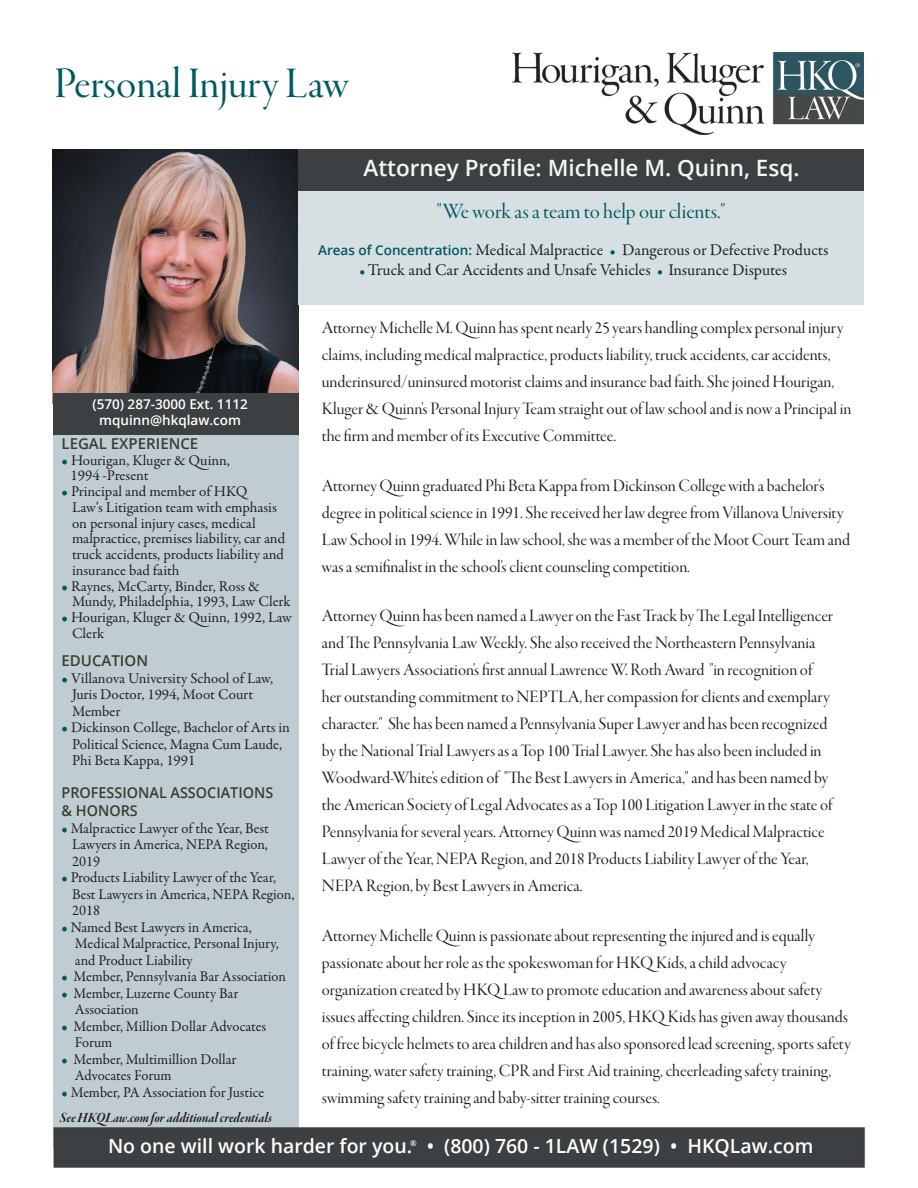
<style>
.page{position:relative;width:918px;height:1188px;background:#fff}
.page>*{position:absolute;margin:0;border:0;box-sizing:border-box;transform-origin:0 0}
.t1{font:45px "Garamond Premr Pro Disp";color:#005860}
.t2{font:600 22.5px "Open Sans";color:#f4f7f4}
.t3{font:22.5px "Garamond Premr Pro Disp";color:#005860}
.t4{font:600 19.5px "Open Sans";color:#fff}
.t5{font:18px/27px "Garamond Premr Pro Disp";color:#231f20}
.t6{font:16.5px "Garamond Premr Pro";color:#231f20}
.t7{font:15px/16.5px "Garamond Premr Pro";color:#231f20}
.t8{font:15px "Garamond Premr Pro Bd It Disp";color:#231f20}
.t9{font:600 15px/18px "Open Sans";color:#3c3c30;scale:.96 1}
.t10{font:600 15px "Open Sans";color:#3c3c30}
.t11{font:600 13.5px/16.5px "Open Sans";color:#fff;text-align:center}
.t12{font:600 7.95px "Open Sans";color:#fff}
.s1{color:#005860}
.s2{font-family:"Open Sans";font-weight:600;font-size:13.5px;color:#005860}
.s3{font-size:13.5px;color:#005860}
</style>
<div class="page">
<img style="left:53px;top:149px;width:246px;height:244px">
<div style="left:299px;top:189px;width:565px;height:116px;background:#d6dfe2"></div>
<div style="left:53px;top:395px;width:246px;height:753px;background:#bfcdd2"></div>
<div style="left:53px;top:393px;width:246px;height:42px;background:#3d4042"></div>
<div style="left:54px;top:1127px;width:811px;height:41px;background:#3d4042;border:2px solid #3c3c30"></div>
<img style="left:513px;top:52px;width:351px;height:82px">
<div style="left:299px;top:149px;width:565px;height:41px;background:#3d4042"></div>
<h1 class="t1" style="left:54px;top:59px;width:296px">Personal Injury Law</h1>
<p class="t2" style="left:364px;top:153px;width:438px">Attorney Profile: Michelle M. Quinn, Esq.</p>
<p class="t3" style="left:437px;top:199px;width:290px">"We work as a team to help our clients."</p>
<p class="t11" style="left:92px;top:395px;width:157px">(570) 287-3000 Ext. 1112 mquinn@hkqlaw.com</p>
<p class="t10" style="left:62px;top:433px;width:138px">LEGAL EXPERIENCE</p>
<p class="t7" style="left:71px;top:452px;width:161px;line-height:15.8px;text-indent:-9px"><span class="s1">•</span> Hourigan, Kluger &amp; Quinn,<br>1994 -Present</p>
<p class="t7" style="left:72px;top:484px;width:215px;line-height:15.8px;text-indent:-10px"><span class="s1">•</span> Principal and member of HKQ<br>Law's Litigation team with emphasis on personal injury cases, medical malpractice, premises liability, car and truck accidents, products liability and insurance bad faith</p>
<p class="t7" style="left:72px;top:578px;width:220px;line-height:15.8px;text-indent:-10px"><span class="s1">•</span> Raynes, McCarty, Binder, Ross &amp;<br>Mundy, Philadelphia, 1993, Law Clerk</p>
<p class="t7" style="left:72px;top:610px;width:222px;line-height:15.8px;text-indent:-10px"><span class="s1">•</span> Hourigan, Kluger &amp; Quinn, 1992, Law<br>Clerk</p>
<p class="t10" style="left:62px;top:651px;width:88px">EDUCATION</p>
<p class="t7" style="left:72px;top:670px;width:203px;text-indent:-10px"><span class="s1">•</span> Villanova University School of Law,<br>Juris Doctor, 1994, Moot Court<br>Member</p>
<p class="t7" style="left:72px;top:720px;width:220px;text-indent:-10px"><span class="s1">•</span> Dickinson College, Bachelor of Arts in<br>Political Science, Magna Cum Laude,<br>Phi Beta Kappa, 1991</p>
<p class="t9" style="left:62px;top:784px;width:222px">PROFESSIONAL ASSOCIATIONS &amp; HONORS</p>
<p class="t7" style="left:72px;top:820px;width:198px;text-align:justify;text-indent:-11px"><span class="s1">•</span> Malpractice Lawyer of the Year, Best Lawyers in America, NEPA Region, 2019</p>
<p class="t7" style="left:72px;top:870px;width:224px;text-indent:-11px"><span class="s1">•</span> Products Liability Lawyer of the Year,<br>Best Lawyers in America, NEPA Region,<br>2018</p>
<p class="t7" style="left:75px;top:919px;width:205px;text-indent:-13px"><span class="s1">•</span> Named Best Lawyers in America,<br>Medical Malpractice, Personal Injury, and Product Liability</p>
<p class="t7" style="left:62px;top:969px;width:226px"><span class="s1">•</span> Member, Pennsylvania Bar Association</p>
<p class="t7" style="left:75px;top:985px;width:165px;text-indent:-13px"><span class="s1">•</span> Member, Luzerne County Bar<br>Association</p>
<p class="t7" style="left:75px;top:1018px;width:193px;text-indent:-13px"><span class="s1">•</span> Member, Million Dollar Advocates<br>Forum</p>
<p class="t7" style="left:75px;top:1051px;width:163px;text-indent:-13px"><span class="s1">•</span> Member, Multimillion Dollar<br>Advocates Forum</p>
<p class="t7" style="left:62px;top:1084px;width:204px"><span class="s1">•</span> Member, PA Association for Justice</p>
<p class="t6" style="left:318px;top:240px;width:512px"><span class="s2">Areas of Concentration:</span> Medical Malpractice <span class="s3">•</span> Dangerous or Defective Products</p>
<p class="t6" style="left:359px;top:260px;width:429px"><span class="s3">•</span> Truck and Car Accidents and Unsafe Vehicles <span class="s3">•</span> Insurance Disputes</p>
<p class="t5" style="left:322px;top:315px;width:531px">Attorney Michelle M. Quinn has spent nearly 25 years handling complex personal injury claims, including medical malpractice, products liability, truck accidents, car accidents, underinsured/uninsured motorist claims and insurance bad faith. She joined Hourigan, Kluger &amp; Quinn's Personal Injury Team straight out of law school and is now a Principal in the firm and member of its Executive Committee.</p>
<p class="t5" style="left:322px;top:472px;width:530px">Attorney Quinn graduated Phi Beta Kappa from Dickinson College with a bachelor's degree in political science in 1991. She received her law degree from Villanova University Law School in 1994. While in law school, she was a member of the Moot Court Team and was a semifinalist in the school's client counseling competition.</p>
<p class="t5" style="left:322px;top:603px;width:513px">Attorney Quinn has been named a Lawyer on the Fast Track by The Legal Intelligencer and The Pennsylvania Law Weekly. She also received the Northeastern Pennsylvania Trial Lawyers Association's first annual Lawrence W. Roth Award "in recognition of her outstanding commitment to NEPTLA, her compassion for clients and exemplary character." She has been named a Pennsylvania Super Lawyer and has been recognized by the National Trial Lawyers as a Top 100 Trial Lawyer. She has also been included in Woodward-White's edition of "The Best Lawyers in America," and has been named by the American Society of Legal Advocates as a Top 100 Litigation Lawyer in the state of Pennsylvania for several years. Attorney Quinn was named 2019 Medical Malpractice Lawyer of the Year, NEPA Region, and 2018 Products Liability Lawyer of the Year, NEPA Region, by Best Lawyers in America.</p>
<p class="t5" style="left:322px;top:922px;width:530px">Attorney Michelle Quinn is passionate about representing the injured and is equally passionate about her role as the spokeswoman for HKQ Kids, a child advocacy organization created by HKQ Law to promote education and awareness about safety issues affecting children. Since its inception in 2005, HKQ Kids has given away thousands of free bicycle helmets to area children and has also sponsored lead screening, sports safety training, water safety training, CPR and First Aid training, cheerleading safety training, swimming safety training and baby-sitter training courses.</p>
<p class="t8" style="left:60px;top:1110px;width:213px">See HKQLaw.com for additional credentials</p>
<p class="t4" style="left:108px;top:1133px;width:306px">No one will work harder for you.</p>
<p class="t12" style="left:410px;top:1137px;width:8px">®</p>
<p class="t4" style="left:427px;top:1133px;width:388px">• (800) 760 - 1LAW (1529) • HKQLaw.com</p>
</div>
